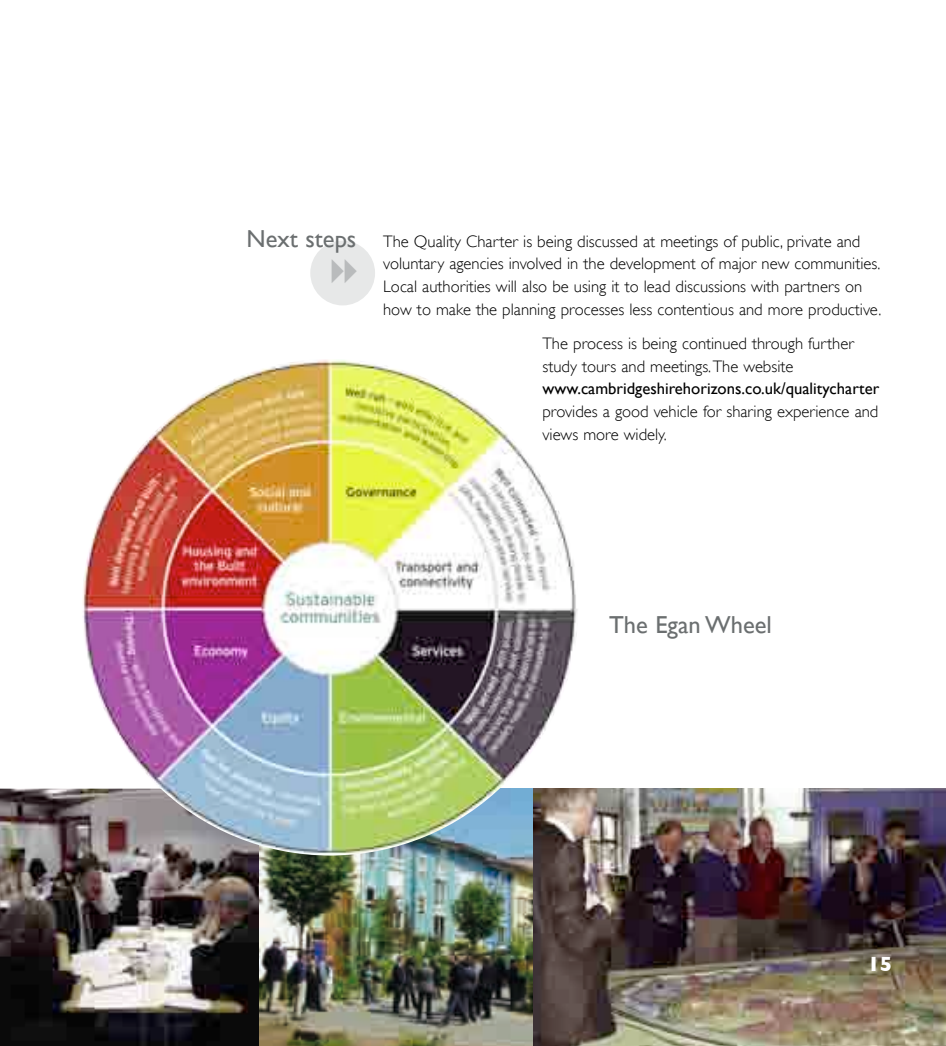
<style>
.page{position:relative;width:946px;height:1046px;background:#fff}
.page>*{position:absolute;margin:0;border:0;box-sizing:border-box;transform-origin:0 0}
.t1{font:24.5px "Gill Sans";color:#6b6f70}
.t2{font:700 21px "Gill Sans";color:#fff}
.t3{font:300 16.62px/22.8px "Gill Sans";color:#000}
.t4{font:16.62px "Gill Sans";color:#000}
</style>
<div class="page">
<div style="left:310px;top:240px;width:65px;height:65px;background:#e7e8e8;border-radius:50%"></div>
<img style="left:0;top:788px;width:259px;height:257px">
<img style="left:259px;top:855px;width:274px;height:190px">
<img style="left:533px;top:788px;width:412px;height:257px">
<img style="left:82px;top:360px;width:496px;height:495px">
<h1 class="t1" style="left:246px;top:224px;width:111px">Next steps</h1>
<p class="t3" style="left:383px;top:230px;width:499px">The Quality Charter is being discussed at meetings of public, private and voluntary agencies involved in the development of major new communities.<br>Local authorities will also be using it to lead discussions with partners on how to make the planning processes less contentious and more productive.</p>
<p class="t3" style="left:542px;top:332px;width:313px">The process is being continued through further study tours and meetings. The website</p>
<p class="t4" style="left:542px;top:379px;width:338px">www.cambridgeshirehorizons.co.uk/qualitycharter</p>
<p class="t3" style="left:542px;top:400px;width:337px">provides a good vehicle for sharing experience and views more widely.</p>
<h1 class="t1" style="left:609px;top:610px;width:164px">The Egan Wheel</h1>
<p class="t2" style="left:867px;top:951px;width:26px">15</p>
</div>
